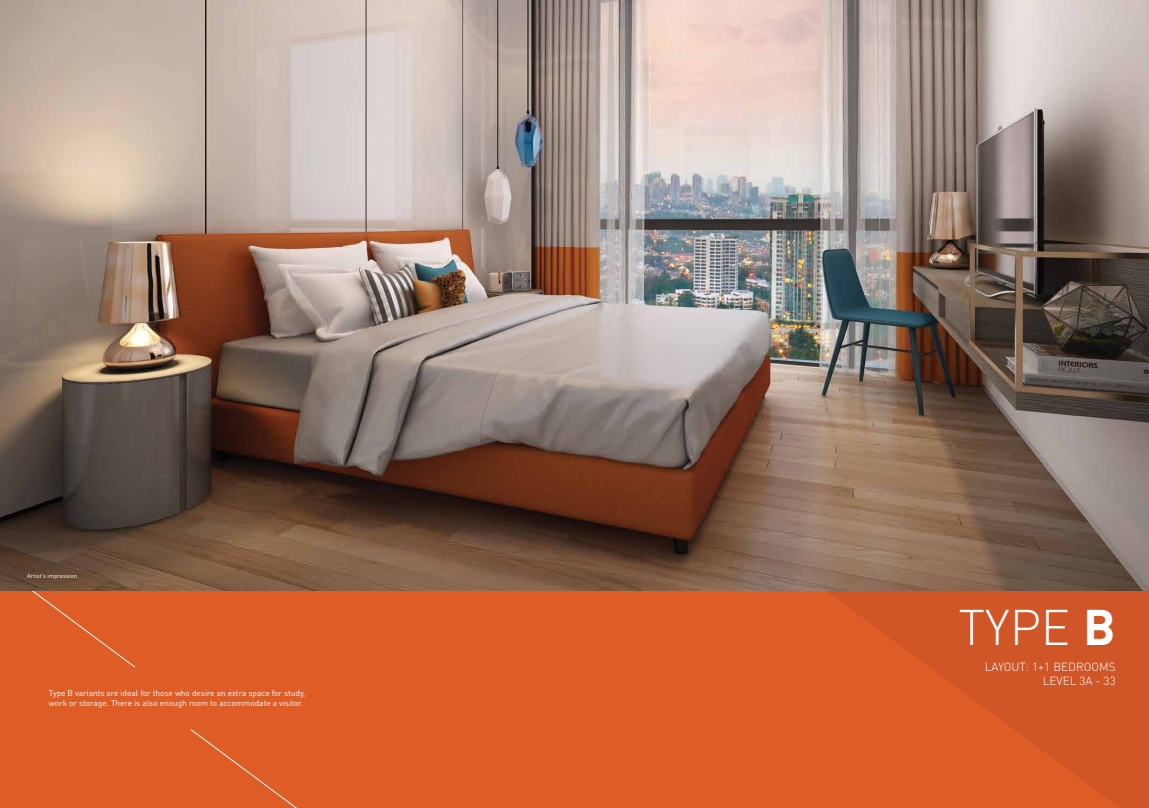
<style>
.page{position:relative;width:1149px;height:808px;background:#fff}
.page>*{position:absolute;margin:0;border:0;box-sizing:border-box;transform-origin:0 0}
.t1{font:300 49.43px "DIN Pro";color:#fff}
.t2{font:300 11.7px/14.1px "DIN Pro";color:#fff;text-align:right}
.t3{font:8.25px/9.9px "DIN Pro";color:#fff}
.t4{font:6px "DIN Pro";color:#fff}
.s1{font-weight:700}
</style>
<div class="page">
<div style="left:0;top:159px;width:1148px;height:649px;background:#de5c26"></div>
<svg style="left:0;top:590px;width:136px;height:78px"></svg>
<svg style="left:190px;top:729px;width:107px;height:79px"></svg>
<svg style="left:818px;top:590px;width:330px;height:218px;fill:#d05527"></svg>
<img style="left:0;top:0;width:1148px;height:590px">
<p class="t4" style="left:27px;top:571px;width:51px">Artist’s impression</p>
<p class="t3" style="left:49px;top:688px;width:258px">Type B variants are ideal for those who desire an extra space for study, work or storage. There is also enough room to accommodate a visitor.</p>
<h1 class="t1" style="left:958px;top:593px;width:158px">TYPE <span class="s1">B</span></h1>
<h2 class="t2" style="left:984px;top:659px;width:132px">LAYOUT: 1+1 BEDROOMS<br>LEVEL 3A - 33</h2>
</div>
